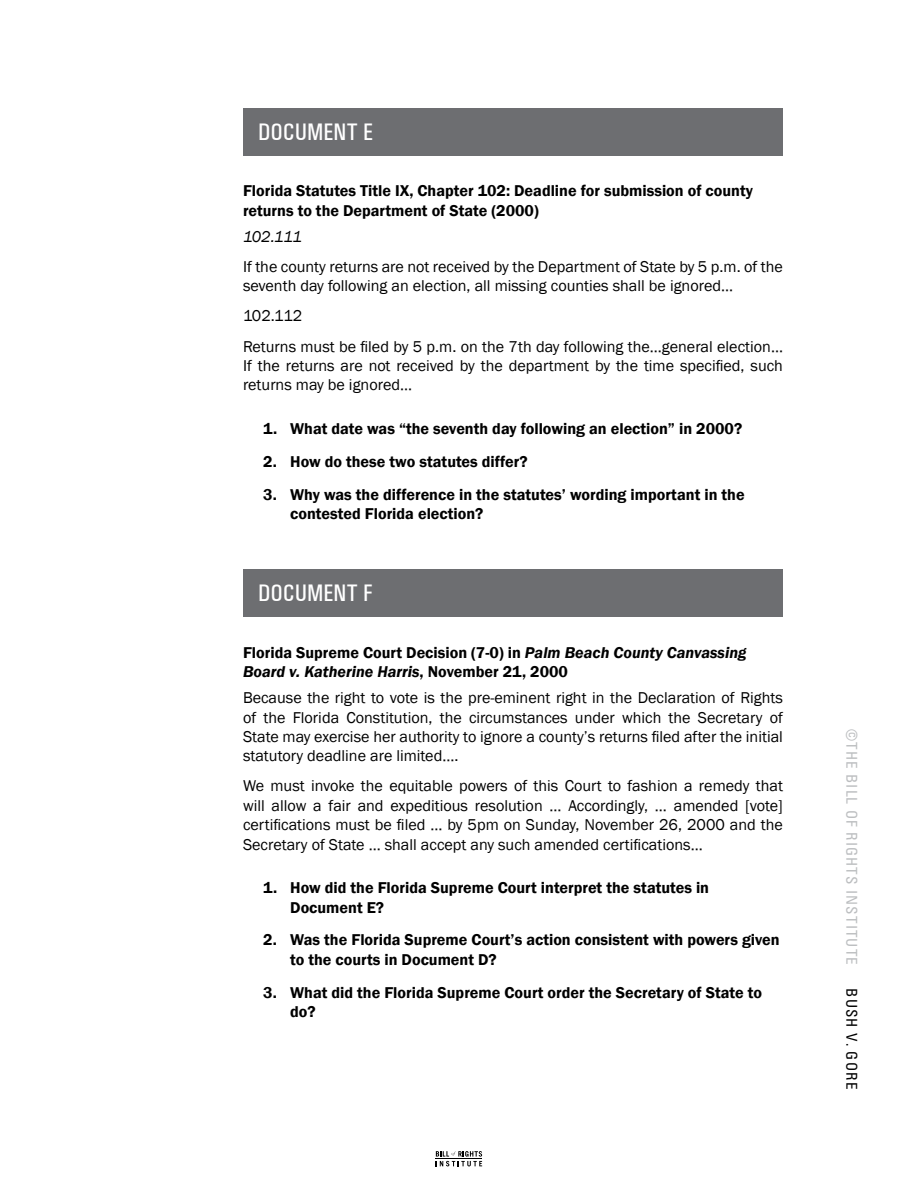
<style>
.page{position:relative;width:918px;height:1188px;background:#fff}
.page>*{position:absolute;margin:0;border:0;box-sizing:border-box;transform-origin:0 0}
.t1{font:500 condensed 24px "Univers";color:#fff}
.t2{font:16.2px/19.4px "Franklin Gothic";color:#000}
.t3{font:600 16.2px/19.4px "Franklin Gothic";color:#000}
.t4{font:italic 16.2px "Franklin Gothic";letter-spacing:-.015em;color:#000}
.t5{font:condensed 15px "Univers";letter-spacing:.075em;color:#bcbec0}
.t6{font:condensed 15px "Univers";letter-spacing:.075em;color:#000}
.s1{font-style:italic}
</style>
<div class="page">
<div style="left:243px;top:108px;width:540px;height:47px;background:#6d6e71"></div>
<div style="left:243px;top:569px;width:540px;height:48px;background:#6d6e71"></div>
<svg style="left:436px;top:1151px;width:46px;height:15px"></svg>
<h1 class="t1" style="left:258px;top:118px;width:117px">DOCUMENT E</h1>
<p class="t3" style="left:243px;top:181px;width:511px">Florida Statutes Title IX, Chapter 102: Deadline for submission of county returns to the Department of State (2000)</p>
<p class="t4" style="left:243px;top:226px;width:61px">102.111</p>
<p class="t2" style="left:243px;top:257px;width:542px">If the county returns are not received by the Department of State by 5 p.m. of the seventh day following an election, all missing counties shall be ignored…</p>
<p class="t2" style="left:243px;top:301px;width:542px;line-height:30.2px">102.112<br>Returns must be filed by 5 p.m. on the 7th day following the…general election…</p>
<p class="t2" style="left:243px;top:356px;width:542px">If the returns are not received by the department by the time specified, such returns may be ignored…</p>
<p class="t3" style="left:263px;top:419px;width:481px">1. What date was “the seventh day following an election” in 2000?</p>
<p class="t3" style="left:263px;top:452px;width:266px">2. How do these two statutes differ?</p>
<p class="t3" style="left:290px;top:485px;width:456px;text-indent:-27px">3. Why was the difference in the statutes’ wording important in the contested Florida election?</p>
<h1 class="t1" style="left:258px;top:579px;width:117px">DOCUMENT F</h1>
<p class="t3" style="left:243px;top:643px;width:505px">Florida Supreme Court Decision (7-0) in <span class="s1">Palm Beach County Canvassing<br>Board v. Katherine Harris</span>, November 21, 2000</p>
<p class="t2" style="left:243px;top:689px;width:542px;text-align:justify">Because the right to vote is the pre-eminent right in the Declaration of Rights of the Florida Constitution, the circumstances under which the Secretary of State may exercise her authority to ignore a county’s returns filed after the initial statutory deadline are limited….</p>
<p class="t2" style="left:243px;top:777px;width:542px;text-align:justify">We must invoke the equitable powers of this Court to fashion a remedy that will allow a fair and expeditious resolution … Accordingly, … amended [vote] certifications must be filed … by 5pm on Sunday, November 26, 2000 and the Secretary of State … shall accept any such amended certifications…</p>
<p class="t3" style="left:290px;top:878px;width:420px;text-indent:-27px">1. How did the Florida Supreme Court interpret the statutes in<br>Document E?</p>
<p class="t3" style="left:290px;top:930px;width:491px;text-indent:-27px">2. Was the Florida Supreme Court’s action consistent with powers given to the courts in Document D?</p>
<p class="t3" style="left:290px;top:983px;width:473px;text-indent:-27px">3. What did the Florida Supreme Court order the Secretary of State to do?</p>
<p class="t5" style="left:862px;top:729px;width:237px;rotate:90deg">©THE BILL OF RIGHTS INSTITUTE</p>
<p class="t6" style="left:862px;top:988px;width:102px;rotate:90deg">BUSH V. GORE</p>
</div>
